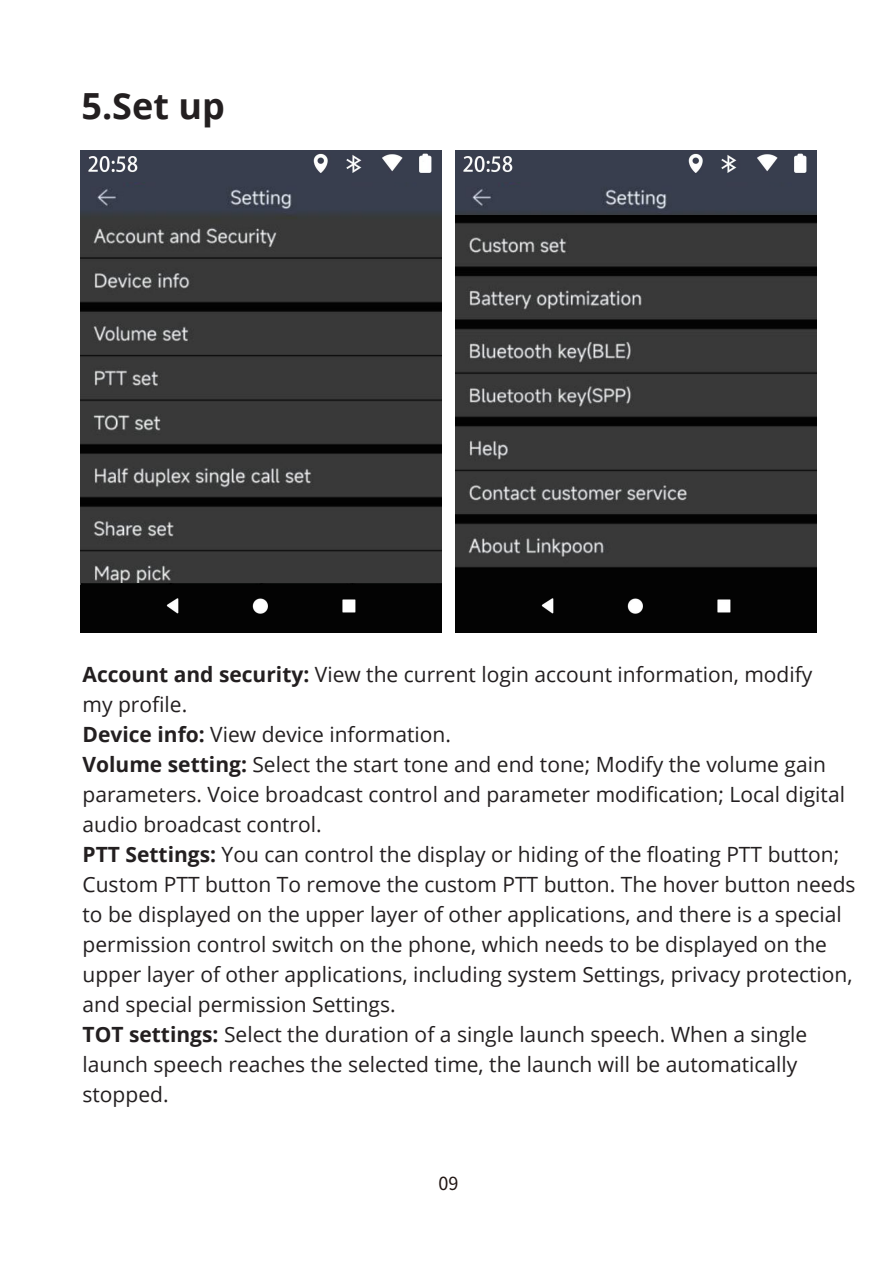
<style>
.page{position:relative;width:893px;height:1263px;background:#fff}
.page>*{position:absolute;margin:0;border:0;box-sizing:border-box;transform-origin:0 0}
.t1{font:700 36px "Open Sans";color:#231f20}
.t2{font:21px/30px "Open Sans";color:#231f20}
.t3{font:18px "Source Han Sans CN";color:#211613}
.s1{font-weight:700}
</style>
<div class="page">
<img style="left:80px;top:151px;width:362px;height:482px">
<img style="left:80px;top:183px;width:362px;height:400px">
<img style="left:455px;top:151px;width:361px;height:482px">
<img style="left:455px;top:183px;width:361px;height:33px">
<img style="left:455px;top:216px;width:361px;height:368px">
<h1 class="t1" style="left:82px;top:81px;width:145px">5.Set up</h1>
<p class="t2" style="left:83px;top:658px;width:775px"><span class="s1">Account and security:</span> View the current login account information, modify<br>my profile.<br><span class="s1">Device info:</span> View device information.<br><span class="s1">Volume setting:</span> Select the start tone and end tone; Modify the volume gain parameters. Voice broadcast control and parameter modification; Local digital audio broadcast control.<br><span class="s1">PTT Settings:</span> You can control the display or hiding of the floating PTT button; Custom PTT button To remove the custom PTT button. The hover button needs to be displayed on the upper layer of other applications, and there is a special permission control switch on the phone, which needs to be displayed on the upper layer of other applications, including system Settings, privacy protection, and special permission Settings.<br><span class="s1">TOT settings:</span> Select the duration of a single launch speech. When a single launch speech reaches the selected time, the launch will be automatically stopped.</p>
<p class="t3" style="left:438px;top:1173px;width:21px">09</p>
</div>
